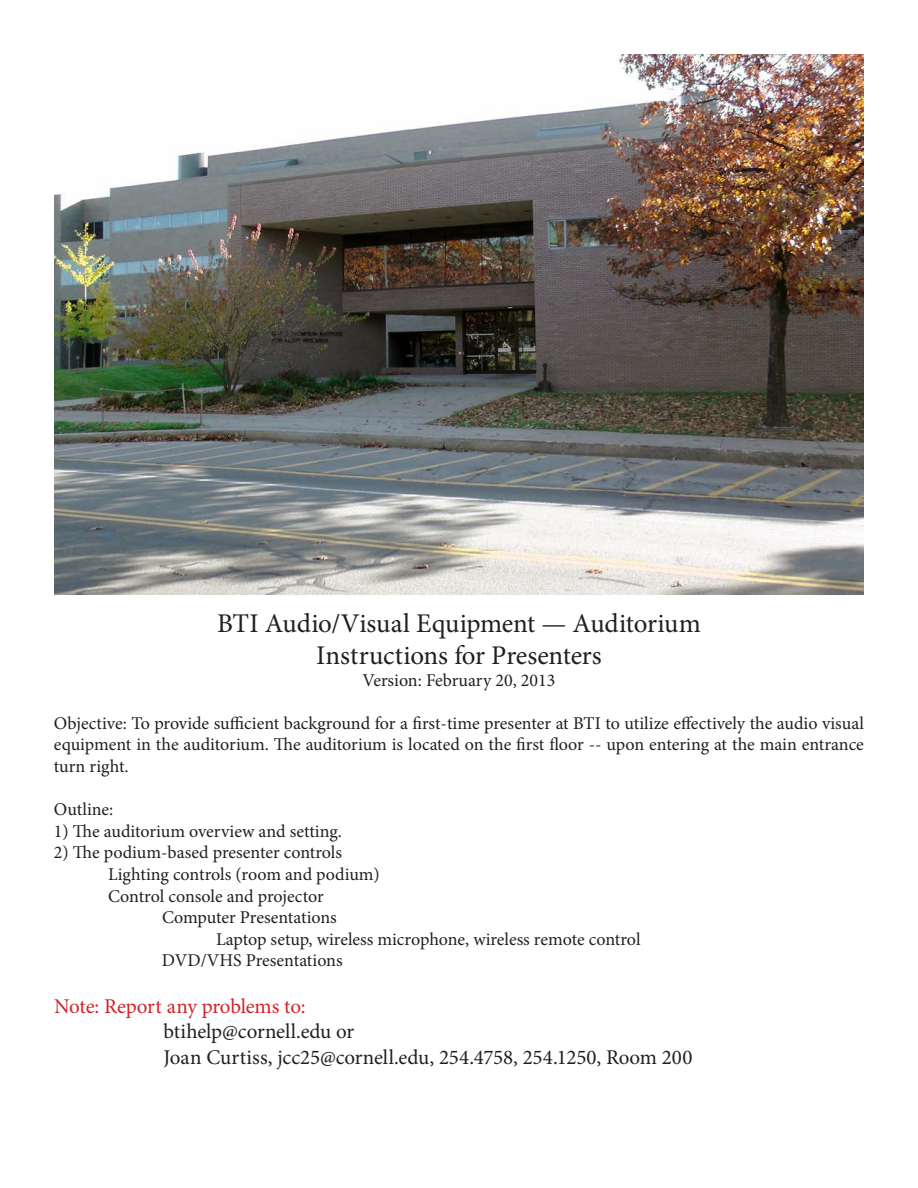
<style>
.page{position:relative;width:918px;height:1188px;background:#fff}
.page>*{position:absolute;margin:0;border:0;box-sizing:border-box;transform-origin:0 0}
.t1{font:27px "Minion Pro";letter-spacing:-.01em;color:#231f20}
.Over_underbar{font:21px "Minion Pro";letter-spacing:-.005em;color:#231f20}
.Over_underbar-2{font:21px "Minion Pro";letter-spacing:-.01em;color:#d1232a}
.t2{font:18px/21.6px "Minion Pro";letter-spacing:-.005em;color:#231f20;text-align:justify}
</style>
<div class="page">
<img style="left:54px;top:54px;width:810px;height:540px">
<p class="t1" style="left:217px;top:605px;width:485px">BTI Audio/Visual Equipment — Auditorium</p>
<p class="t1" style="left:316px;top:637px;width:287px">Instructions for Presenters</p>
<p class="t2" style="left:362px;top:669px;width:195px">Version: February 20, 2013</p>
<p class="t2" style="left:54px;top:712px;width:811px">Objective: To provide sufficient background for a first-time presenter at BTI to utilize effectively the audio visual equipment in the auditorium. The auditorium is located on the first floor -- upon entering at the main entrance turn right.</p>
<p class="t2" style="left:54px;top:799px;width:61px">Outline:</p>
<p class="t2" style="left:54px;top:820px;width:290px">1) The auditorium overview and setting.</p>
<p class="t2" style="left:54px;top:842px;width:290px">2) The podium-based presenter controls</p>
<p class="t2" style="left:108px;top:864px;width:273px">Lighting controls (room and podium)</p>
<p class="t2" style="left:108px;top:885px;width:217px">Control console and projector</p>
<p class="t2" style="left:162px;top:907px;width:176px">Computer Presentations</p>
<p class="t2" style="left:216px;top:928px;width:426px">Laptop setup, wireless microphone, wireless remote control</p>
<p class="t2" style="left:162px;top:950px;width:182px">DVD/VHS Presentations</p>
<p class="Over_underbar-2" style="left:54px;top:992px;width:253px">Note: Report any problems to:</p>
<p class="Over_underbar" style="left:164px;top:1018px;width:192px">btihelp@cornell.edu or</p>
<p class="Over_underbar" style="left:163px;top:1043px;width:531px">Joan Curtiss, jcc25@cornell.edu, 254.4758, 254.1250, Room 200</p>
</div>
